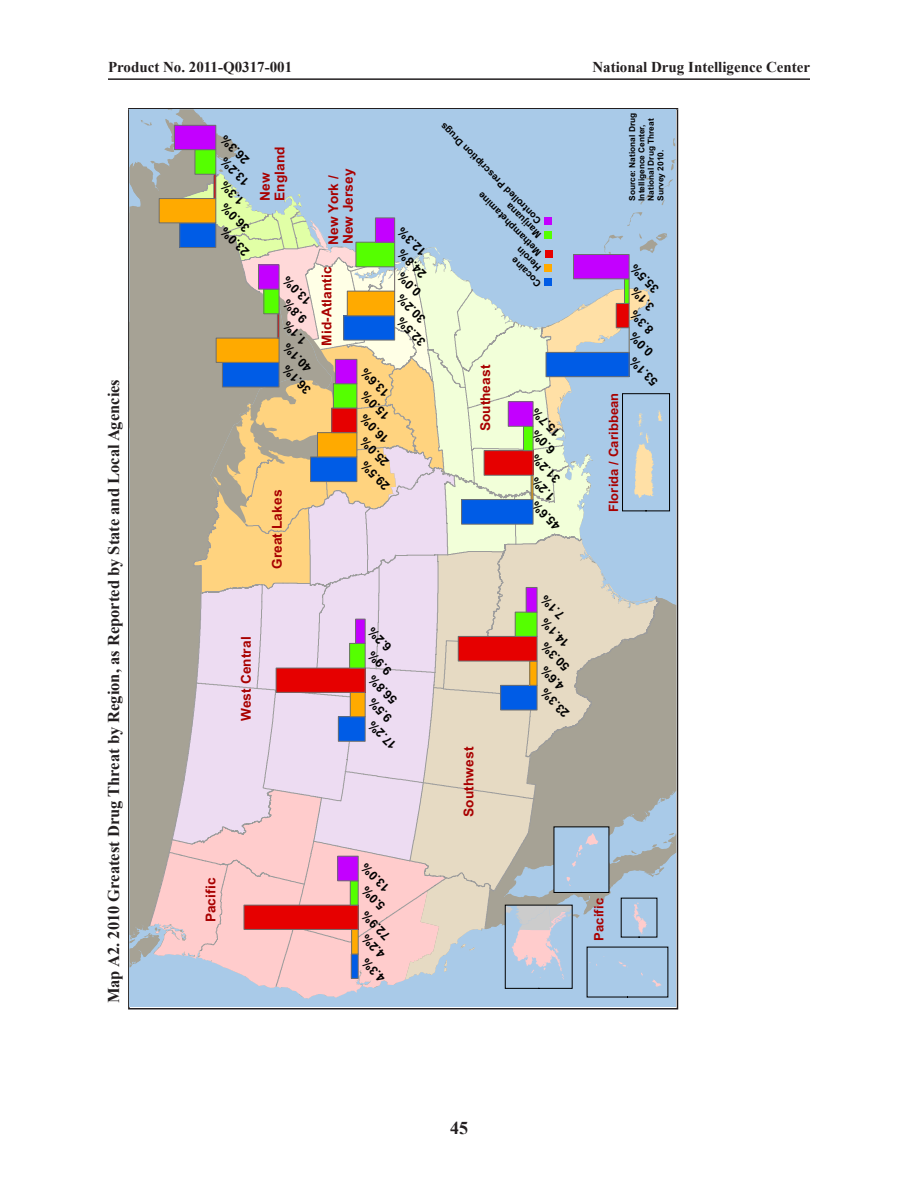
<style>
.page{position:relative;width:918px;height:1188px;background:#fff}
.page>*{position:absolute;margin:0;border:0;box-sizing:border-box;transform-origin:0 0}
.t1{font:700 18px "Times New Roman";color:#231f20}
.Appendix_A_Map_Title{font:700 16.5px "Times New Roman";color:#231f20}
.t2{font:700 15px "Times New Roman";color:#231f20}
.t3{font:700 13.65px/14.5px "Arial";letter-spacing:.005em;color:#a80000}
.t4{font:700 12.9px "Arial";letter-spacing:.005em;color:#a80000}
.t5{font:700 12.3px/16.5px "Arial";color:#000}
.t6{font:700 9.6px "Arial";color:#000}
.t7{font:700 8.25px/9.4px "Arial";color:#000}
</style>
<div class="page">
<hr style="left:108px;top:78px;width:702px;height:2px;background:#231f20">
<hr style="left:128px;top:1008px;width:550px;height:2px;background:#231f20">
<hr style="left:128px;top:108px;width:550px;height:2px;background:#231f20">
<hr style="left:128px;top:110px;width:2px;height:898px;background:#231f20">
<hr style="left:677px;top:110px;width:1px;height:898px;background:#231f20">
<svg style="left:130px;top:109px;width:546px;height:890px"></svg>
<div style="left:545px;top:278px;width:7px;height:8px;background:#005ce6"></div>
<div style="left:545px;top:264px;width:7px;height:8px;background:#fa0"></div>
<div style="left:545px;top:231px;width:7px;height:8px;background:#5f0"></div>
<div style="left:545px;top:217px;width:7px;height:8px;background:#c300ff"></div>
<div style="left:545px;top:250px;width:8px;height:8px;background:#e60000"></div>
<p class="t2" style="left:108px;top:56px;width:186px">Product No. 2011-Q0317-001</p>
<p class="t2" style="left:592px;top:56px;width:219px">National Drug Intelligence Center</p>
<p class="Appendix_A_Map_Title" style="left:102px;top:1003px;width:626px;rotate:-90deg">Map A2. 2010 Greatest Drug Threat by Region, as Reported by State and Local Agencies</p>
<p class="t5" style="left:241px;top:167px;width:36px;rotate:-135deg">26.3%</p>
<p class="t5" style="left:241px;top:190px;width:36px;rotate:-135deg">13.2%</p>
<p class="t5" style="left:236px;top:209px;width:29px;rotate:-135deg">1.3%</p>
<p class="t5" style="left:242px;top:236px;width:36px;rotate:-135deg">36.0%</p>
<p class="t5" style="left:241px;top:260px;width:36px;rotate:-135deg">23.0%</p>
<p class="t3" style="left:258px;top:201px;width:56px;rotate:-90deg">New<br>England</p>
<p class="t5" style="left:304px;top:309px;width:36px;rotate:-135deg">13.0%</p>
<p class="t5" style="left:299px;top:327px;width:29px;rotate:-135deg">9.8%</p>
<p class="t5" style="left:299px;top:348px;width:29px;rotate:-135deg">1.1%</p>
<p class="t5" style="left:304px;top:376px;width:36px;rotate:-135deg">40.1%</p>
<p class="t5" style="left:303px;top:397px;width:36px;rotate:-135deg">36.1%</p>
<p class="t3" style="left:270px;top:569px;width:81px;rotate:-90deg">Great Lakes</p>
<p class="t3" style="left:326px;top:245px;width:77px;rotate:-90deg">New York /<br>New Jersey</p>
<p class="t3" style="left:320px;top:346px;width:81px;rotate:-90deg">Mid-Atlantic</p>
<p class="t5" style="left:418px;top:260px;width:36px;rotate:-135deg">12.3%</p>
<p class="t5" style="left:418px;top:282px;width:36px;rotate:-135deg">24.8%</p>
<p class="t5" style="left:413px;top:300px;width:29px;rotate:-135deg">0.0%</p>
<p class="t5" style="left:418px;top:327px;width:36px;rotate:-135deg">30.2%</p>
<p class="t5" style="left:418px;top:350px;width:36px;rotate:-135deg">32.5%</p>
<p class="t5" style="left:381px;top:401px;width:36px;rotate:-135deg">13.6%</p>
<p class="t5" style="left:382px;top:424px;width:36px;rotate:-135deg">15.0%</p>
<p class="t5" style="left:381px;top:447px;width:36px;rotate:-135deg">16.0%</p>
<p class="t5" style="left:381px;top:470px;width:36px;rotate:-135deg">25.0%</p>
<p class="t5" style="left:382px;top:494px;width:36px;rotate:-135deg">29.5%</p>
<p class="t3" style="left:239px;top:721px;width:86px;rotate:-90deg">West Central</p>
<p class="t5" style="left:372px;top:667px;width:29px;text-indent:-16px;rotate:-135deg">9.9%<br>6.2%</p>
<p class="t5" style="left:389px;top:707px;width:36px;rotate:-135deg">56.8%</p>
<p class="t5" style="left:384px;top:726px;width:29px;rotate:-135deg">9.5%</p>
<p class="t5" style="left:389px;top:753px;width:36px;rotate:-135deg">17.2%</p>
<p class="t6" style="left:535px;top:226px;width:140px;rotate:-135deg">Controlled Prescription Drugs</p>
<p class="t7" style="left:627px;top:201px;width:89px;rotate:-90deg">Source: National Drug<br>Intelligence Center,<br>National Drug Threat<br>Survey 2010.</p>
<p class="t6" style="left:535px;top:258px;width:86px;rotate:-135deg">Methamphetamine</p>
<p class="t6" style="left:535px;top:240px;width:46px;rotate:-135deg">Marijuana</p>
<p class="t6" style="left:535px;top:274px;width:32px;rotate:-135deg">Heroin</p>
<p class="t6" style="left:535px;top:289px;width:39px;rotate:-135deg">Cocaine</p>
<p class="t5" style="left:651px;top:296px;width:36px;rotate:-135deg">35.5%</p>
<p class="t5" style="left:646px;top:314px;width:29px;rotate:-135deg">3.1%</p>
<p class="t5" style="left:646px;top:338px;width:29px;rotate:-135deg">8.3%</p>
<p class="t5" style="left:645px;top:360px;width:29px;rotate:-135deg">0.0%</p>
<p class="t5" style="left:650px;top:390px;width:36px;rotate:-135deg">53.1%</p>
<p class="t3" style="left:478px;top:431px;width:68px;rotate:-90deg">Southeast</p>
<p class="t4" style="left:606px;top:512px;width:121px;rotate:-90deg">Florida / Caribbean</p>
<p class="t5" style="left:552px;top:441px;width:36px;rotate:-135deg">15.7%</p>
<p class="t5" style="left:535px;top:470px;width:29px;line-height:17px;text-indent:-24px;rotate:-135deg">31.2%<br>6.0%</p>
<p class="t5" style="left:547px;top:504px;width:29px;rotate:-135deg">1.2%</p>
<p class="t5" style="left:552px;top:534px;width:36px;rotate:-135deg">45.6%</p>
<p class="t3" style="left:462px;top:817px;width:71px;rotate:-90deg">Southwest</p>
<p class="t5" style="left:545px;top:635px;width:29px;text-indent:-23px;rotate:-135deg">14.1%<br>7.1%</p>
<p class="t5" style="left:562px;top:675px;width:36px;rotate:-135deg">50.3%</p>
<p class="t5" style="left:556px;top:694px;width:29px;rotate:-135deg">4.6%</p>
<p class="t5" style="left:561px;top:721px;width:36px;rotate:-135deg">23.3%</p>
<p class="t3" style="left:204px;top:922px;width:46px;rotate:-90deg">Pacific</p>
<p class="t5" style="left:382px;top:896px;width:36px;rotate:-135deg">13.0%</p>
<p class="t5" style="left:365px;top:927px;width:29px;line-height:17.4px;text-indent:-24px;rotate:-135deg">72.9%<br>5.0%</p>
<p class="t5" style="left:377px;top:962px;width:29px;rotate:-135deg">4.2%</p>
<p class="t5" style="left:377px;top:986px;width:29px;rotate:-135deg">4.3%</p>
<p class="t4" style="left:591px;top:941px;width:44px;rotate:-90deg">Pacific</p>
<h1 class="t1" style="left:450px;top:1116px;width:19px">45</h1>
</div>
